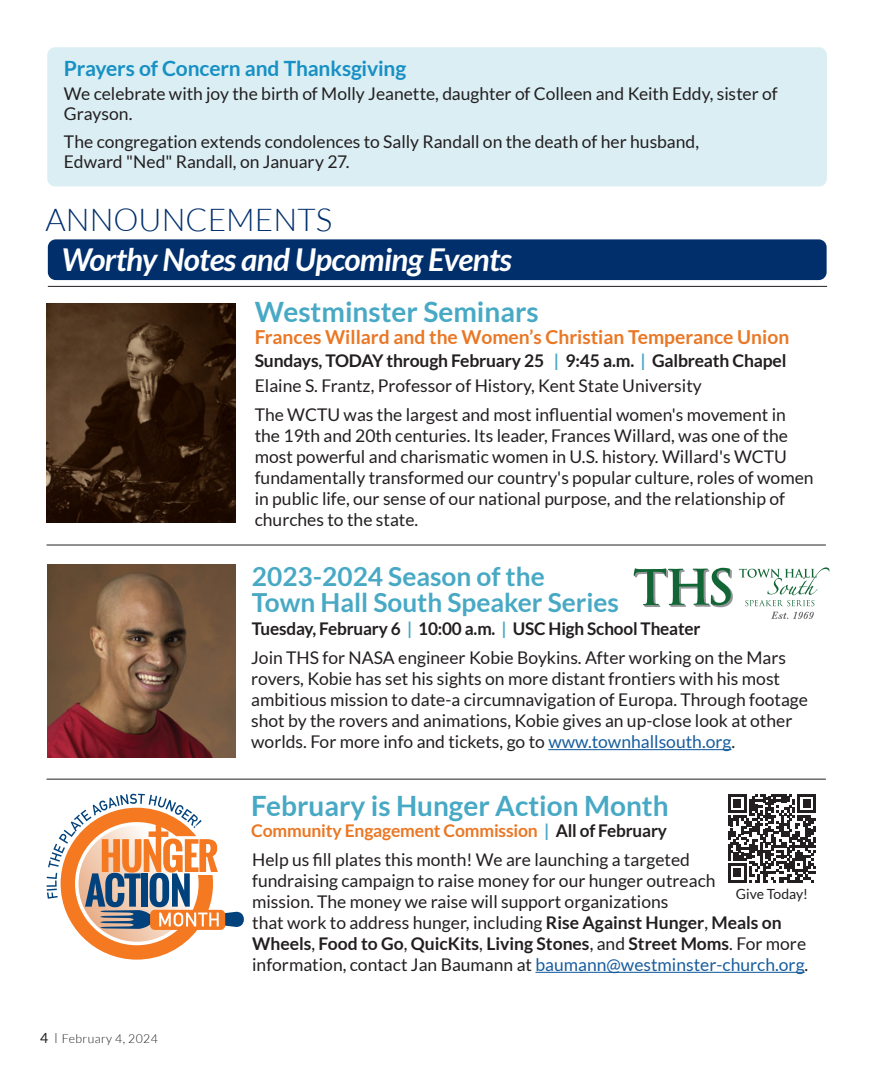
<style>
.page{position:relative;width:882px;height:1071px;background:#fff}
.page>*{position:absolute;margin:0;border:0;box-sizing:border-box;transform-origin:0 0}
.t1{font:italic 700 31.5px "Lato";letter-spacing:-.02em;color:#fff}
.t2{font:300 31.5px "Lato";color:#002f6c}
.t3{font:700 28px "Lato";color:#48a9c5}
.t4{font:700 26.25px/26.2px "Lato";color:#48a9c5}
.t5{font:700 21px "Lato";letter-spacing:-.01em;color:#1790c3}
.t6{font:700 19.25px "Lato";color:#ea7724}
.t7{font:17.5px/21px "Lato";color:#231f20}
.t8{font:700 17.5px "Lato";letter-spacing:-.01em;color:#231f20}
.t9{font:700 17.5px "Lato";letter-spacing:-.01em;color:#ea7724}
.t10{font:14px "Lato";color:#231f20}
.t11{font:300 12.25px "Lato";letter-spacing:.03em;color:#231f20}
.s1{color:#48a9c5}
.s2{color:#175d9e}
.s3{color:#231f20}
.s4{font-weight:400;font-size:14px}
.s5{font-family:"Filosofia Unicase";font-weight:400;font-size:14px}
.s6{font-weight:700}
</style>
<div class="page">
<div style="left:48px;top:239px;width:779px;height:41px;background:#002f6c;border-radius:8px"></div>
<hr style="left:48px;top:286px;width:779px;height:1px;background:#231f20">
<hr style="left:47px;top:779px;width:779px;height:1px;background:#231f20">
<hr style="left:47px;top:545px;width:779px;height:1px;background:#231f20">
<div style="left:47px;top:47px;width:780px;height:139px;background:#daeef4;border-radius:8px"></div>
<img style="left:47px;top:303px;width:189px;height:219px">
<hr style="left:548px;top:749px;width:183px;height:1px;background:#175d9e">
<img style="left:48px;top:565px;width:188px;height:192px">
<svg style="left:634px;top:568px;width:99px;height:39px"></svg>
<svg style="left:771px;top:612px;width:43px;height:7px"></svg>
<svg style="left:739px;top:567px;width:90px;height:39px"></svg>
<hr style="left:535px;top:972px;width:270px;height:1px;background:#175d9e">
<svg style="left:47px;top:794px;width:197px;height:166px"></svg>
<svg style="left:728px;top:794px;width:88px;height:88px"></svg>
<p class="t5" style="left:64px;top:56px;width:344px">Prayers of Concern and Thanksgiving</p>
<p class="t7" style="left:64px;top:83px;width:715px;line-height:20.1px">We celebrate with joy the birth of Molly Jeanette, daughter of Colleen and Keith Eddy, sister of<br>Grayson.</p>
<p class="t7" style="left:64px;top:132px;width:637px;line-height:20.1px">The congregation extends condolences to Sally Randall on the death of her husband,<br>Edward "Ned" Randall, on January 27.</p>
<p class="t2" style="left:46px;top:203px;width:288px">ANNOUNCEMENTS</p>
<p class="t1" style="left:62px;top:241px;width:452px">Worthy Notes and Upcoming Events</p>
<p class="t3" style="left:255px;top:296px;width:286px">Westminster Seminars</p>
<p class="t6" style="left:255px;top:326px;width:536px">Frances Willard and the Women’s Christian Temperance Union</p>
<p class="t8" style="left:255px;top:351px;width:533px">Sundays, TODAY through February 25 <span class="s1">|</span> 9:45 a.m. <span class="s1">|</span> Galbreath Chapel</p>
<p class="t7" style="left:255px;top:375px;width:449px">Elaine S. Frantz, Professor of History, Kent State University</p>
<p class="t7" style="left:255px;top:404px;width:560px">The WCTU was the largest and most influential women's movement in the 19th and 20th centuries. Its leader, Frances Willard, was one of the most powerful and charismatic women in U.S. history. Willard's WCTU fundamentally transformed our country's popular culture, roles of women in public life, our sense of our national purpose, and the relationship of churches to the state.</p>
<p class="t4" style="left:252px;top:563px;width:369px">2023-2024 Season of the<br>Town Hall South Speaker Series</p>
<p class="t8" style="left:252px;top:618px;width:450px">Tuesday, February 6 <span class="s1">|</span> 10:00 a.m. <span class="s1">|</span> USC High School Theater</p>
<p class="t7" style="left:251px;top:647px;width:558px">Join THS for NASA engineer Kobie Boykins. After working on the Mars rovers, Kobie has set his sights on more distant frontiers with his most ambitious mission to date-a circumnavigation of Europa. Through footage shot by the rovers and animations, Kobie gives an up-close look at other worlds. For more info and tickets, go to <span class="s2">www.townhallsouth.org</span>.</p>
<p class="t3" style="left:251px;top:790px;width:419px">February is Hunger Action Month</p>
<p class="t9" style="left:251px;top:821px;width:417px">Community Engagement Commission <span class="s1">|</span> <span class="s3">All of February</span></p>
<p class="t11" style="left:40px;top:1032px;width:119px"><span class="s4">4</span> <span class="s5">|</span> February 4, 2024</p>
<p class="t7" style="left:252px;top:849px;width:558px">Help us fill plates this month! We are launching a targeted<br>fundraising campaign to raise money for our hunger outreach<br>mission. The money we raise will support organizations<br>that work to address hunger, including <span class="s6">Rise Against Hunger</span>, <span class="s6">Meals on Wheels</span>, <span class="s6">Food to Go</span>, <span class="s6">QuicKits</span>, <span class="s6">Living Stones</span>, and <span class="s6">Street Moms</span>. For more information, contact Jan Baumann at <span class="s2">baumann@westminster-church.org</span>.</p>
<p class="t10" style="left:736px;top:886px;width:74px">Give Today!</p>
</div>
